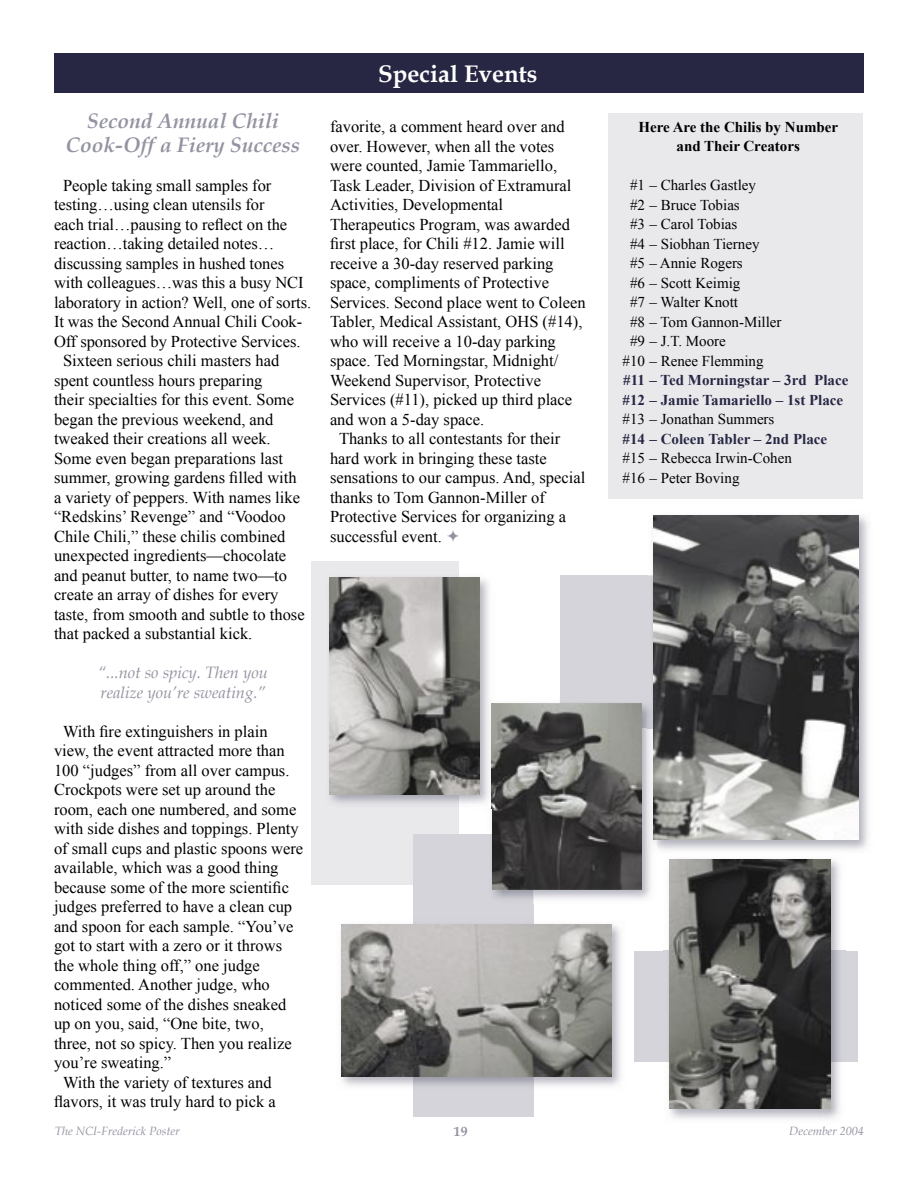
<style>
.page{position:relative;width:918px;height:1188px;background:#fff}
.page>*{position:absolute;margin:0;border:0;box-sizing:border-box;transform-origin:0 0}
.t1{font:700 24px "Book Antiqua";color:#fff}
.t2{font:italic 700 21px/24px "Book Antiqua";color:#9393a2;text-align:center}
.t3{font:16.5px "Times New Roman";color:#000}
.t4{font:italic 16.5px/19.5px "Book Antiqua";color:#9393a2}
.t5{font:15px/19.5px "Times New Roman";color:#000}
.t6{font:700 15px/19.5px "Times New Roman";color:#272744}
.t7{font:700 15px/19.5px "Times New Roman";color:#000;text-align:center}
.t8{font:700 13.5px "Book Antiqua";color:#9393a2}
.t9{font:italic 12px "Book Antiqua";color:#9393a2}
</style>
<div class="page">
<div style="left:608px;top:113px;width:255px;height:386px;background:#e9e9ec"></div>
<div style="left:560px;top:576px;width:263px;height:152px;background:#d4d4da"></div>
<div style="left:312px;top:561px;width:147px;height:324px;background:#e9e9ec"></div>
<div style="left:634px;top:951px;width:224px;height:111px;background:#d4d4da"></div>
<div style="left:413px;top:834px;width:120px;height:282px;background:#d4d4da"></div>
<div style="left:54px;top:54px;width:810px;height:39px;background:#272744"></div>
<img style="left:341px;top:919px;width:280px;height:172px">
<img style="left:413px;top:919px;width:120px;height:172px">
<img style="left:341px;top:924px;width:270px;height:152px">
<img style="left:533px;top:701px;width:118px;height:203px">
<img style="left:560px;top:701px;width:88px;height:27px">
<img style="left:492px;top:703px;width:150px;height:187px">
<img style="left:329px;top:577px;width:160px;height:227px">
<img style="left:487px;top:698px;width:5px;height:111px">
<img style="left:492px;top:703px;width:3px;height:106px">
<img style="left:330px;top:578px;width:150px;height:217px">
<img style="left:664px;top:859px;width:181px;height:260px">
<img style="left:664px;top:951px;width:181px;height:111px">
<img style="left:669px;top:860px;width:162px;height:249px">
<img style="left:648px;top:698px;width:8px;height:156px">
<img style="left:653px;top:515px;width:206px;height:325px">
<p class="t2" style="left:66px;top:109px;width:236px">Second Annual Chili<br>Cook-Off a Fiery Success</p>
<p class="t3" style="left:63px;top:174px;width:210px">People taking small samples for</p>
<p class="t3" style="left:54px;top:193px;width:212px">testing…using clean utensils for</p>
<p class="t3" style="left:54px;top:213px;width:235px">each trial…pausing to reflect on the</p>
<p class="t3" style="left:54px;top:232px;width:222px">reaction…taking detailed notes…</p>
<p class="t3" style="left:54px;top:252px;width:232px">discussing samples in hushed tones</p>
<p class="t3" style="left:54px;top:271px;width:251px">with colleagues…was this a busy NCI</p>
<p class="t3" style="left:54px;top:291px;width:259px">laboratory in action? Well, one of sorts.</p>
<p class="t3" style="left:54px;top:310px;width:250px">It was the Second Annual Chili Cook-</p>
<p class="t3" style="left:54px;top:330px;width:248px">Off sponsored by Protective Services.</p>
<p class="t3" style="left:63px;top:349px;width:218px">Sixteen serious chili masters had</p>
<p class="t3" style="left:54px;top:369px;width:210px">spent countless hours preparing</p>
<p class="t3" style="left:54px;top:388px;width:242px">their specialties for this event. Some</p>
<p class="t3" style="left:54px;top:408px;width:221px">began the previous weekend, and</p>
<p class="t3" style="left:54px;top:427px;width:218px">tweaked their creations all week.</p>
<p class="t3" style="left:54px;top:447px;width:231px">Some even began preparations last</p>
<p class="t3" style="left:54px;top:466px;width:244px">summer, growing gardens filled with</p>
<p class="t3" style="left:54px;top:486px;width:248px">a variety of peppers. With names like</p>
<p class="t3" style="left:54px;top:505px;width:233px">“Redskins’ Revenge” and “Voodoo</p>
<p class="t3" style="left:54px;top:525px;width:233px">Chile Chili,” these chilis combined</p>
<p class="t3" style="left:54px;top:544px;width:234px">unexpected ingredients—chocolate</p>
<p class="t3" style="left:54px;top:564px;width:235px">and peanut butter, to name two—to</p>
<p class="t3" style="left:54px;top:583px;width:226px">create an array of dishes for every</p>
<p class="t3" style="left:54px;top:603px;width:252px">taste, from smooth and subtle to those</p>
<p class="t3" style="left:54px;top:622px;width:200px">that packed a substantial kick.</p>
<p class="t4" style="left:98px;top:662px;width:171px">“...not so spicy. Then you realize you’re sweating.”</p>
<p class="t3" style="left:63px;top:720px;width:206px">With fire extinguishers in plain</p>
<p class="t3" style="left:54px;top:739px;width:232px">view, the event attracted more than</p>
<p class="t3" style="left:54px;top:759px;width:237px">100 “judges” from all over campus.</p>
<p class="t3" style="left:54px;top:778px;width:223px">Crockpots were set up around the</p>
<p class="t3" style="left:54px;top:798px;width:244px">room, each one numbered, and some</p>
<p class="t3" style="left:54px;top:817px;width:246px">with side dishes and toppings. Plenty</p>
<p class="t3" style="left:54px;top:837px;width:251px">of small cups and plastic spoons were</p>
<p class="t3" style="left:54px;top:856px;width:226px">available, which was a good thing</p>
<p class="t3" style="left:54px;top:876px;width:237px">because some of the more scientific</p>
<p class="t3" style="left:54px;top:895px;width:240px">judges preferred to have a clean cup</p>
<p class="t3" style="left:54px;top:915px;width:241px">and spoon for each sample. “You’ve</p>
<p class="t3" style="left:54px;top:934px;width:230px">got to start with a zero or it throws</p>
<p class="t3" style="left:54px;top:954px;width:207px">the whole thing off,” one judge</p>
<p class="t3" style="left:54px;top:973px;width:217px">commented. Another judge, who</p>
<p class="t3" style="left:54px;top:993px;width:234px">noticed some of the dishes sneaked</p>
<p class="t3" style="left:54px;top:1012px;width:211px">up on you, said, “One bite, two,</p>
<p class="t3" style="left:54px;top:1032px;width:239px">three, not so spicy. Then you realize</p>
<p class="t3" style="left:54px;top:1051px;width:119px">you’re sweating.”</p>
<p class="t3" style="left:63px;top:1071px;width:210px">With the variety of textures and</p>
<p class="t3" style="left:54px;top:1090px;width:223px">flavors, it was truly hard to pick a</p>
<h1 class="t1" style="left:378px;top:58px;width:161px">Special Events</h1>
<p class="t3" style="left:330px;top:115px;width:236px">favorite, a comment heard over and</p>
<p class="t3" style="left:330px;top:135px;width:226px">over. However, when all the votes</p>
<p class="t3" style="left:330px;top:154px;width:229px">were counted, Jamie Tammariello,</p>
<p class="t3" style="left:330px;top:174px;width:243px">Task Leader, Division of Extramural</p>
<p class="t3" style="left:330px;top:193px;width:175px">Activities, Developmental</p>
<p class="t3" style="left:330px;top:213px;width:242px">Therapeutics Program, was awarded</p>
<p class="t3" style="left:330px;top:232px;width:236px">first place, for Chili #12. Jamie will</p>
<p class="t3" style="left:330px;top:252px;width:225px">receive a 30-day reserved parking</p>
<p class="t3" style="left:330px;top:271px;width:221px">space, compliments of Protective</p>
<p class="t3" style="left:330px;top:291px;width:257px">Services. Second place went to Coleen</p>
<p class="t3" style="left:330px;top:310px;width:254px">Tabler, Medical Assistant, OHS (#14),</p>
<p class="t3" style="left:330px;top:330px;width:227px">who will receive a 10-day parking</p>
<p class="t3" style="left:330px;top:349px;width:230px">space. Ted Morningstar, Midnight/</p>
<p class="t3" style="left:330px;top:369px;width:213px">Weekend Supervisor, Protective</p>
<p class="t3" style="left:330px;top:388px;width:244px">Services (#11), picked up third place</p>
<p class="t3" style="left:330px;top:408px;width:156px">and won a 5-day space.</p>
<p class="t3" style="left:339px;top:427px;width:223px">Thanks to all contestants for their</p>
<p class="t3" style="left:330px;top:447px;width:218px">hard work in bringing these taste</p>
<p class="t3" style="left:330px;top:466px;width:257px">sensations to our campus. And, special</p>
<p class="t3" style="left:330px;top:486px;width:216px">thanks to Tom Gannon-Miller of</p>
<p class="t3" style="left:330px;top:505px;width:238px">Protective Services for organizing a</p>
<p class="t3" style="left:330px;top:525px;width:113px">successful event.</p>
<p class="t7" style="left:638px;top:117px;width:201px">Here Are the Chilis by Number and Their Creators</p>
<p class="t5" style="left:630px;top:175px;width:128px">#1 – Charles Gastley</p>
<p class="t5" style="left:630px;top:195px;width:111px">#2 – Bruce Tobias</p>
<p class="t5" style="left:630px;top:214px;width:109px">#3 – Carol Tobias</p>
<p class="t5" style="left:630px;top:234px;width:131px">#4 – Siobhan Tierney</p>
<p class="t5" style="left:630px;top:253px;width:114px">#5 – Annie Rogers</p>
<p class="t5" style="left:630px;top:273px;width:112px">#6 – Scott Keimig</p>
<p class="t5" style="left:630px;top:292px;width:110px">#7 – Walter Knott</p>
<p class="t5" style="left:630px;top:312px;width:153px">#8 – Tom Gannon-Miller</p>
<p class="t5" style="left:630px;top:331px;width:97px">#9 – J.T. Moore</p>
<p class="t5" style="left:622px;top:351px;width:143px">#10 – Renee Flemming</p>
<p class="t6" style="left:622px;top:370px;width:227px">#11 – Ted Morningstar – 3rd Place #12 – Jamie Tamariello – 1st Place</p>
<p class="t5" style="left:622px;top:409px;width:153px">#13 – Jonathan Summers</p>
<p class="t6" style="left:622px;top:429px;width:206px">#14 – Coleen Tabler – 2nd Place</p>
<p class="t5" style="left:622px;top:448px;width:171px">#15 – Rebecca Irwin-Cohen #16 – Peter Boving</p>
<p class="t9" style="left:55px;top:1123px;width:126px">The NCI-Frederick Poster</p>
<p class="t8" style="left:454px;top:1123px;width:15px">19</p>
<p class="t9" style="left:789px;top:1123px;width:76px">December 2004</p>
</div>
